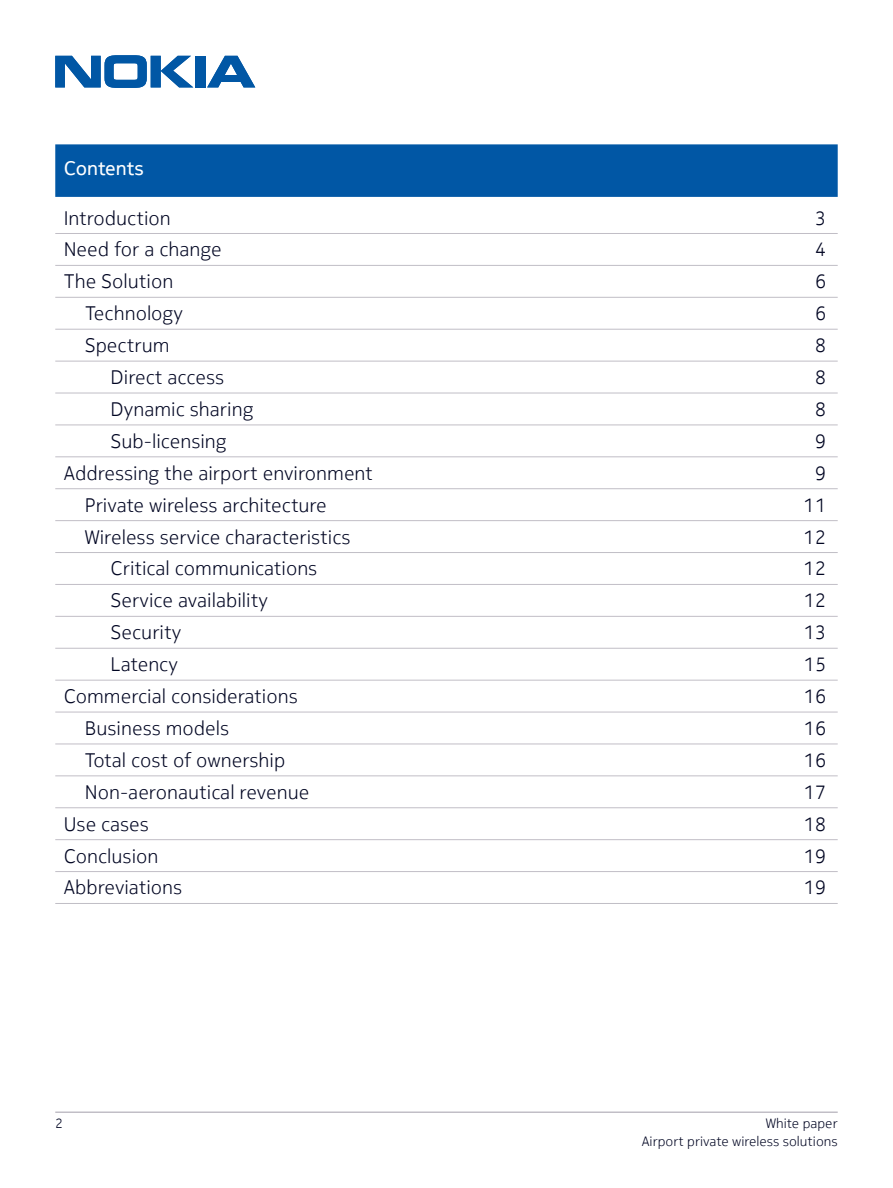
<style>
.page{position:relative;width:893px;height:1188px;background:#fff}
.page>*{position:absolute;margin:0;border:0;box-sizing:border-box;transform-origin:0 0}
.t1{font:300 19.5px "Nokia Pure Text";color:#000522}
.t2{font:19.5px "Nokia Pure Text";color:#fff}
.t3{font:300 13.5px/18.6px "Nokia Pure Text";color:#000522;text-align:right}
</style>
<div class="page">
<svg style="left:55px;top:55px;width:138px;height:33px"></svg>
<div style="left:195px;top:56px;width:10px;height:31px;background:#0157a5"></div>
<svg style="left:207px;top:56px;width:48px;height:31px"></svg>
<hr style="left:55px;top:1112px;width:783px;height:1px;background:#c1bec6">
<div style="left:55px;top:144px;width:783px;height:53px;background:#0157a5"></div>
<hr style="left:55px;top:233px;width:783px;height:1px;background:#c1bec6">
<hr style="left:55px;top:265px;width:783px;height:1px;background:#c1bec6">
<hr style="left:55px;top:297px;width:783px;height:1px;background:#c1bec6">
<hr style="left:55px;top:329px;width:783px;height:1px;background:#c1bec6">
<hr style="left:55px;top:361px;width:783px;height:1px;background:#c1bec6">
<hr style="left:55px;top:393px;width:783px;height:1px;background:#c1bec6">
<hr style="left:55px;top:424px;width:783px;height:1px;background:#c1bec6">
<hr style="left:55px;top:456px;width:783px;height:1px;background:#c1bec6">
<hr style="left:55px;top:488px;width:783px;height:1px;background:#c1bec6">
<hr style="left:55px;top:520px;width:783px;height:1px;background:#c1bec6">
<hr style="left:55px;top:552px;width:783px;height:1px;background:#c1bec6">
<hr style="left:55px;top:584px;width:783px;height:1px;background:#c1bec6">
<hr style="left:55px;top:616px;width:783px;height:1px;background:#c1bec6">
<hr style="left:55px;top:648px;width:783px;height:1px;background:#c1bec6">
<hr style="left:55px;top:680px;width:783px;height:1px;background:#c1bec6">
<hr style="left:55px;top:712px;width:783px;height:1px;background:#c1bec6">
<hr style="left:55px;top:744px;width:783px;height:1px;background:#c1bec6">
<hr style="left:55px;top:775px;width:783px;height:1px;background:#c1bec6">
<hr style="left:55px;top:807px;width:783px;height:1px;background:#c1bec6">
<hr style="left:55px;top:839px;width:783px;height:1px;background:#c1bec6">
<hr style="left:55px;top:871px;width:783px;height:1px;background:#c1bec6">
<hr style="left:55px;top:903px;width:783px;height:1px;background:#c1bec6">
<p class="t2" style="left:64px;top:156px;width:82px">Contents</p>
<p class="t1" style="left:64px;top:205px;width:109px">Introduction</p>
<p class="t1" style="left:815px;top:205px;width:13px">3</p>
<p class="t1" style="left:64px;top:237px;width:159px">Need for a change</p>
<p class="t1" style="left:815px;top:237px;width:13px">4</p>
<p class="t1" style="left:64px;top:269px;width:111px">The Solution</p>
<p class="t1" style="left:815px;top:269px;width:13px">6</p>
<p class="t1" style="left:85px;top:301px;width:99px">Technology</p>
<p class="t1" style="left:815px;top:301px;width:13px">6</p>
<p class="t1" style="left:85px;top:333px;width:86px">Spectrum</p>
<p class="t1" style="left:815px;top:333px;width:13px">8</p>
<p class="t1" style="left:111px;top:365px;width:115px">Direct access</p>
<p class="t1" style="left:815px;top:365px;width:13px">8</p>
<p class="t1" style="left:111px;top:397px;width:144px">Dynamic sharing</p>
<p class="t1" style="left:815px;top:397px;width:13px">8</p>
<p class="t1" style="left:111px;top:429px;width:117px">Sub-licensing</p>
<p class="t1" style="left:815px;top:429px;width:13px">9</p>
<p class="t1" style="left:64px;top:460px;width:311px">Addressing the airport environment</p>
<p class="t1" style="left:815px;top:460px;width:13px">9</p>
<p class="t1" style="left:85px;top:492px;width:244px">Private wireless architecture</p>
<p class="t1" style="left:803px;top:492px;width:25px">11</p>
<p class="t1" style="left:85px;top:524px;width:267px">Wireless service characteristics</p>
<p class="t1" style="left:803px;top:524px;width:25px">12</p>
<p class="t1" style="left:111px;top:556px;width:208px">Critical communications</p>
<p class="t1" style="left:803px;top:556px;width:25px">12</p>
<p class="t1" style="left:111px;top:588px;width:159px">Service availability</p>
<p class="t1" style="left:803px;top:588px;width:25px">12</p>
<p class="t1" style="left:111px;top:620px;width:72px">Security</p>
<p class="t1" style="left:803px;top:620px;width:25px">13</p>
<p class="t1" style="left:111px;top:652px;width:69px">Latency</p>
<p class="t1" style="left:803px;top:652px;width:25px">15</p>
<p class="t1" style="left:64px;top:684px;width:235px">Commercial considerations</p>
<p class="t1" style="left:803px;top:684px;width:25px">16</p>
<p class="t1" style="left:85px;top:716px;width:146px">Business models</p>
<p class="t1" style="left:803px;top:716px;width:25px">16</p>
<p class="t1" style="left:85px;top:748px;width:202px">Total cost of ownership</p>
<p class="t1" style="left:803px;top:748px;width:25px">16</p>
<p class="t1" style="left:85px;top:779px;width:226px">Non-aeronautical revenue</p>
<p class="t1" style="left:803px;top:779px;width:25px">17</p>
<p class="t1" style="left:64px;top:811px;width:87px">Use cases</p>
<p class="t1" style="left:803px;top:811px;width:25px">18</p>
<p class="t1" style="left:64px;top:843px;width:96px">Conclusion</p>
<p class="t1" style="left:803px;top:843px;width:25px">19</p>
<p class="t1" style="left:64px;top:875px;width:120px">Abbreviations</p>
<p class="t1" style="left:803px;top:875px;width:25px">19</p>
<p class="t3" style="left:55px;top:1113px;width:9px">2</p>
<p class="t3" style="left:642px;top:1113px;width:197px">White paper<br>Airport private wireless solutions</p>
</div>
